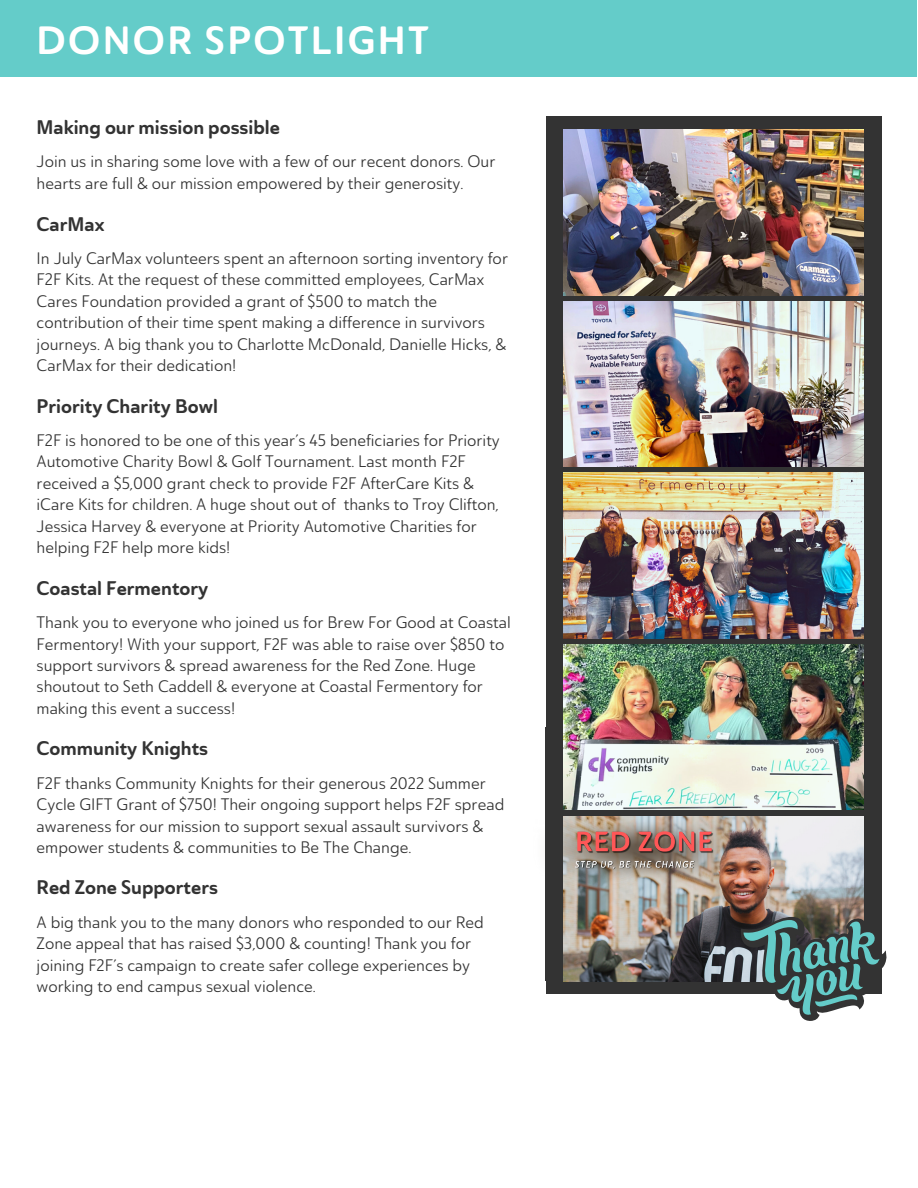
<style>
.page{position:relative;width:918px;height:1188px;background:#fff}
.page>*{position:absolute;margin:0;border:0;box-sizing:border-box;transform-origin:0 0}
.t1{font:39px "Ainslie Sans Nor Bol";letter-spacing:.06em;color:#fff}
.t2{font:19.5px "Ainslie Sans Nor Bol";color:#333}
.t3{font:16.5px/21.3px "Ainslie Sans Nor Boo";color:#333}
</style>
<div class="page">
<div style="left:0;top:0;width:917px;height:77px;background:#64ccc9"></div>
<div style="left:546px;top:116px;width:335px;height:878px;background:#333"></div>
<img style="left:563px;top:301px;width:301px;height:166px">
<img style="left:563px;top:473px;width:301px;height:165px">
<img style="left:563px;top:644px;width:301px;height:166px">
<img style="left:563px;top:816px;width:301px;height:165px">
<img style="left:563px;top:130px;width:301px;height:165px">
<svg style="left:739px;top:912px;width:148px;height:109px"></svg>
<img style="left:545px;top:819px;width:194px;height:64px">
<div style="left:546px;top:727px;width:17px;height:254px;background:#333"></div>
<img style="left:575px;top:858px;width:122px;height:14px">
<img style="left:576px;top:825px;width:141px;height:38px">
<h1 class="t1" style="left:37px;top:15px;width:394px">DONOR SPOTLIGHT</h1>
<p class="t2" style="left:37px;top:115px;width:245px">Making our mission possible</p>
<p class="t3" style="left:37px;top:151px;width:460px">Join us in sharing some love with a few of our recent donors. Our hearts are full &amp; our mission empowered by their generosity.</p>
<p class="t2" style="left:37px;top:211px;width:69px">CarMax</p>
<p class="t3" style="left:37px;top:247px;width:473px">In July CarMax volunteers spent an afternoon sorting inventory for F2F Kits. At the request of these committed employees, CarMax Cares Foundation provided a grant of $500 to match the contribution of their time spent making a difference in survivors journeys. A big thank you to Charlotte McDonald, Danielle Hicks, &amp; CarMax for their dedication!</p>
<p class="t2" style="left:37px;top:393px;width:183px">Priority Charity Bowl</p>
<p class="t3" style="left:37px;top:429px;width:465px">F2F is honored to be one of this year’s 45 beneficiaries for Priority Automotive Charity Bowl &amp; Golf Tournament. Last month F2F received a $5,000 grant check to provide F2F AfterCare Kits &amp; iCare Kits for children. A huge shout out of thanks to Troy Clifton, Jessica Harvey &amp; everyone at Priority Automotive Charities for helping F2F help more kids!</p>
<p class="t2" style="left:37px;top:575px;width:173px">Coastal Fermentory</p>
<p class="t3" style="left:37px;top:611px;width:476px">Thank you to everyone who joined us for Brew For Good at Coastal Fermentory! With your support, F2F was able to raise over $850 to support survivors &amp; spread awareness for the Red Zone. Huge shoutout to Seth Caddell &amp; everyone at Coastal Fermentory for making this event a success!</p>
<p class="t2" style="left:37px;top:736px;width:173px">Community Knights</p>
<p class="t3" style="left:37px;top:772px;width:469px">F2F thanks Community Knights for their generous 2022 Summer Cycle GIFT Grant of $750! Their ongoing support helps F2F spread awareness for our mission to support sexual assault survivors &amp; empower students &amp; communities to Be The Change.</p>
<p class="t2" style="left:37px;top:875px;width:183px">Red Zone Supporters</p>
<p class="t3" style="left:37px;top:911px;width:449px">A big thank you to the many donors who responded to our Red Zone appeal that has raised $3,000 &amp; counting! Thank you for joining F2F’s campaign to create safer college experiences by working to end campus sexual violence.</p>
</div>
